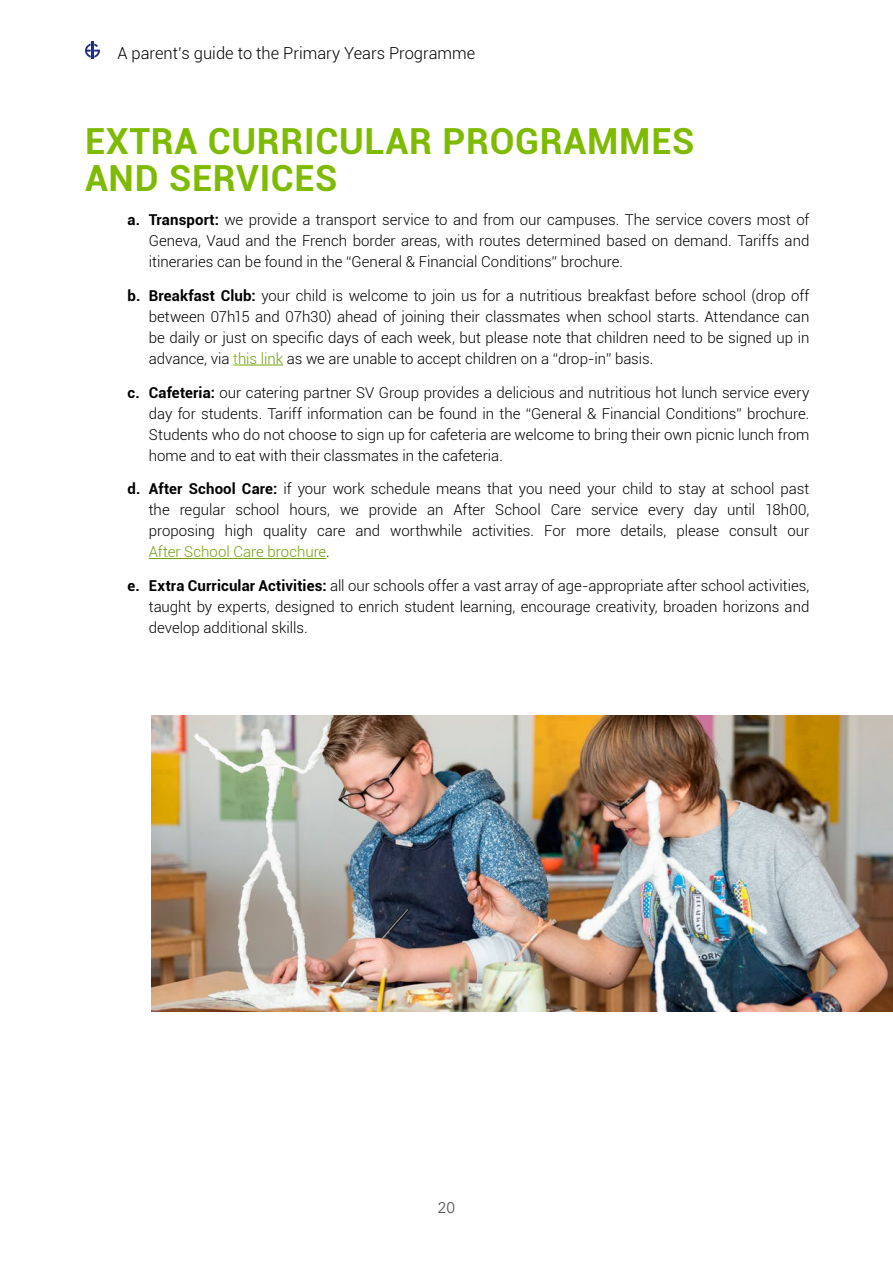
<style>
.page{position:relative;width:893px;height:1263px;background:#fff}
.page>*{position:absolute;margin:0;border:0;box-sizing:border-box;transform-origin:0 0}
.HTML_Address{font:700 36px/37.5px "Roboto";letter-spacing:.02em;color:#7ebb00}
.t1{font:300 16.5px "Roboto";color:#000}
.t2{font:300 15.6px "Univers LT Std";color:#52555b}
.HTML_Address-2{font:300 15px/21px "Roboto";color:#000;text-align:justify}
.s1{font-weight:700}
.s2{color:#7ebb00}
.s3{color:#719f0a}
</style>
<div class="page">
<hr style="left:238px;top:365px;width:45px;height:1px;background:#719f0a">
<hr style="left:149px;top:558px;width:177px;height:1px;background:#719f0a">
<img style="left:152px;top:715px;width:741px;height:296px">
<svg style="left:85px;top:42px;width:15px;height:17px"></svg>
<p class="t1" style="left:117px;top:41px;width:359px">A parent’s guide to the Primary Years Programme</p>
<p class="HTML_Address" style="left:85px;top:121px;width:611px">EXTRA CURRICULAR PROGRAMMES<br>AND SERVICES</p>
<p class="HTML_Address-2" style="left:149px;top:209px;width:662px;text-indent:-21px"><span class="s1">a. Transport:</span> we provide a transport service to and from our campuses. The service covers most of Geneva, Vaud and the French border areas, with routes determined based on demand. Tariffs and itineraries can be found in the “General &amp; Financial Conditions” brochure.</p>
<p class="HTML_Address-2" style="left:149px;top:285px;width:662px;text-indent:-21px"><span class="s1">b. Breakfast Club:</span> your child is welcome to join us for a nutritious breakfast before school (drop off between 07h15 and 07h30) ahead of joining their classmates when school starts. Attendance can be daily or just on specific days of each week, but please note that children need to be signed up in advance, via <span class="s2">t</span><span class="s3">his link</span> as we are unable to accept children on a “drop-in” basis.</p>
<p class="HTML_Address-2" style="left:149px;top:381px;width:662px;text-indent:-21px"><span class="s1">c. Cafeteria:</span> our catering partner SV Group provides a delicious and nutritious hot lunch service every day for students. Tariff information can be found in the “General &amp; Financial Conditions” brochure.<br>Students who do not choose to sign up for cafeteria are welcome to bring their own picnic lunch from home and to eat with their classmates in the cafeteria.</p>
<p class="HTML_Address-2" style="left:149px;top:478px;width:662px;text-indent:-21px"><span class="s1">d. After School Care:</span> if your work schedule means that you need your child to stay at school past the regular school hours, we provide an After School Care service every day until 18h00, proposing high quality care and worthwhile activities. For more details, please consult our <span class="s3">After School Care brochure</span>.</p>
<p class="HTML_Address-2" style="left:149px;top:575px;width:662px;text-indent:-21px"><span class="s1">e. Extra Curricular Activities:</span> all our schools offer a vast array of age-appropriate after school activities, taught by experts, designed to enrich student learning, encourage creativity, broaden horizons and develop additional skills.</p>
<p class="t2" style="left:438px;top:1198px;width:19px">20</p>
</div>
